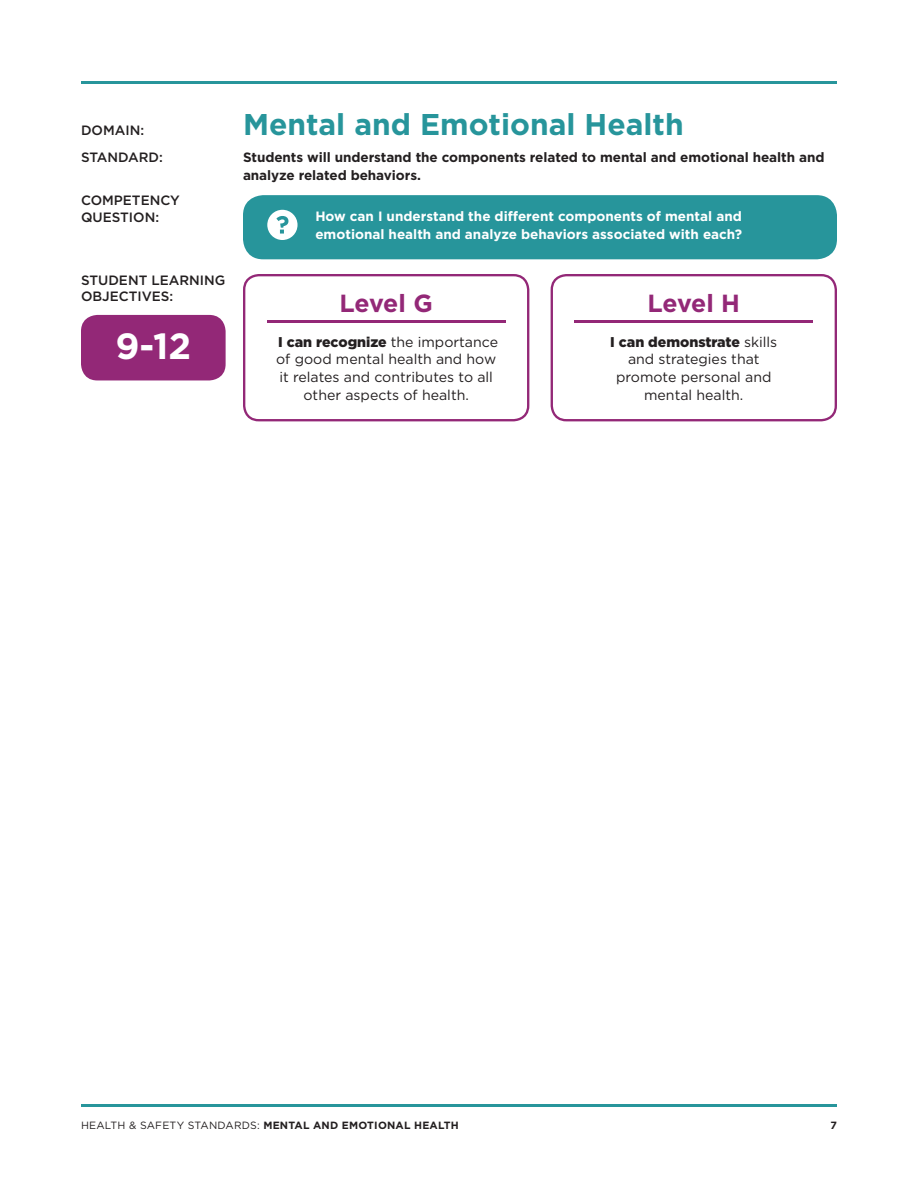
<style>
.page{position:relative;width:918px;height:1188px;background:#fff}
.page>*{position:absolute;margin:0;border:0;box-sizing:border-box;transform-origin:0 0}
.t1{font:700 36.45px "Gotham";color:#fff}
.t2{font:700 30px "Gotham";color:#27959b}
.t3{font:700 24.75px "Gotham";letter-spacing:-.015em;color:#932877}
.t4{font:14.1px/17.7px "Gotham";color:#231f20;text-align:center}
.t5{font:700 13.5px/18px "Gotham";color:#fff}
.t6{font:700 13.5px/18px "Gotham";letter-spacing:-.005em;color:#231f20}
.t7{font:500 13.5px "Gotham";color:#231f20}
.t8{font:700 10.5px "Gotham";letter-spacing:.02em;color:#231f20}
.s1{font-weight:900}
.s2{font-weight:400}
</style>
<div class="page">
<hr style="left:81px;top:81px;width:756px;height:3px;background:#27959b">
<hr style="left:81px;top:1104px;width:756px;height:3px;background:#27959b">
<div style="left:243px;top:195px;width:594px;height:64px;background:#27959b;border-radius:20px"></div>
<svg style="left:267px;top:210px;width:31px;height:30px"></svg>
<hr style="left:267px;top:321px;width:238px;height:2px;background:#932877">
<hr style="left:575px;top:321px;width:238px;height:2px;background:#932877">
<div style="left:551px;top:274px;width:286px;height:147px;border:2px solid #932877;border-radius:15px"></div>
<div style="left:243px;top:274px;width:286px;height:147px;border:2px solid #932877;border-radius:15px"></div>
<div style="left:81px;top:315px;width:145px;height:65px;background:#932877;border-radius:16px"></div>
<p class="t7" style="left:81px;top:121px;width:65px">DOMAIN:</p>
<p class="t2" style="left:243px;top:104px;width:442px">Mental and Emotional Health</p>
<p class="t7" style="left:81px;top:148px;width:83px">STANDARD:</p>
<p class="t6" style="left:243px;top:148px;width:583px">Students will understand the components related to mental and emotional health and analyze related behaviors.</p>
<p class="t7" style="left:81px;top:192px;width:100px">COMPETENCY</p>
<p class="t7" style="left:81px;top:208px;width:80px">QUESTION:</p>
<p class="t5" style="left:315px;top:207px;width:428px">How can I understand the different components of mental and emotional health and analyze behaviors associated with each?</p>
<p class="t7" style="left:81px;top:271px;width:146px">STUDENT LEARNING</p>
<p class="t7" style="left:81px;top:288px;width:94px">OBJECTIVES:</p>
<p class="t1" style="left:115px;top:322px;width:77px">9-12</p>
<p class="t3" style="left:340px;top:287px;width:95px">Level G</p>
<p class="t3" style="left:647px;top:287px;width:94px">Level H</p>
<p class="t4" style="left:276px;top:332px;width:223px"><span class="s1">I can recognize</span> the importance of good mental health and how it relates and contributes to all other aspects of health.</p>
<p class="t4" style="left:610px;top:332px;width:169px"><span class="s1">I can demonstrate</span> skills and strategies that promote personal and mental health.</p>
<p class="t8" style="left:81px;top:1118px;width:379px"><span class="s2">HEALTH &amp; SAFETY STANDARDS:</span> MENTAL AND EMOTIONAL HEALTH</p>
<p class="t8" style="left:831px;top:1118px;width:8px">7</p>
</div>
